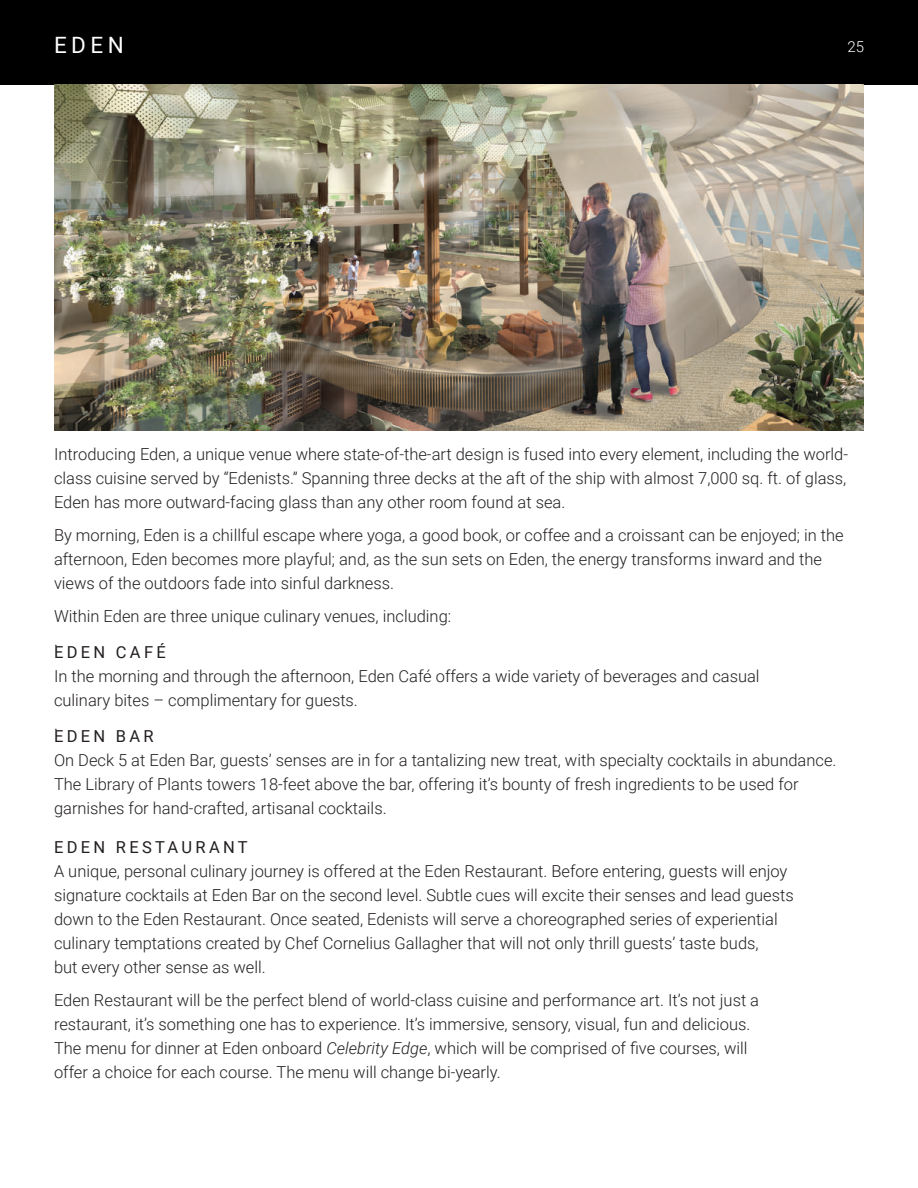
<style>
.page{position:relative;width:918px;height:1188px;background:#fff}
.page>*{position:absolute;margin:0;border:0;box-sizing:border-box;transform-origin:0 0}
.t1{font:22.5px "Roboto";color:#fff}
.t2{font:300 16.5px/24px "Roboto";color:#231f20}
.t3{font:16.5px "Roboto";letter-spacing:.2em;color:#231f20}
.t4{font:300 15px "Roboto";color:#fff}
.s1{font-style:italic}
</style>
<div class="page">
<div style="left:0;top:0;width:918px;height:84px;background:#000"></div>
<img style="left:54px;top:85px;width:810px;height:345px">
<h1 class="t1" style="left:54px;top:29px;width:71px">EDEN</h1>
<p class="t4" style="left:847px;top:36px;width:18px">25</p>
<p class="t2" style="left:54px;top:441px;width:796px;text-align:justify">Introducing Eden, a unique venue where state-of-the-art design is fused into every element, including the world&shy;class cuisine served by “Edenists.” Spanning three decks at the aft of the ship with almost 7,000 sq. ft. of glass, Eden has more outward-facing glass than any other room found at sea.</p>
<p class="t2" style="left:54px;top:522px;width:791px">By morning, Eden is a chillful escape where yoga, a good book, or coffee and a croissant can be enjoyed; in the afternoon, Eden becomes more playful; and, as the sun sets on Eden, the energy transforms inward and the views of the outdoors fade into sinful darkness.</p>
<p class="t2" style="left:54px;top:603px;width:399px">Within Eden are three unique culinary venues, including: .</p>
<p class="t3" style="left:54px;top:640px;width:113px">EDEN CAFÉ</p>
<p class="t2" style="left:54px;top:663px;width:707px">In the morning and through the afternoon, Eden Café offers a wide variety of beverages and casual culinary bites – complimentary for guests.<br>.</p>
<p class="t3" style="left:54px;top:724px;width:101px">EDEN BAR</p>
<p class="t2" style="left:54px;top:747px;width:784px">On Deck 5 at Eden Bar, guests’ senses are in for a tantalizing new treat, with specialty cocktails in abundance.<br>The Library of Plants towers 18-feet above the bar, offering it’s bounty of fresh ingredients to be used for garnishes for hand-crafted, artisanal cocktails.</p>
<p class="t3" style="left:54px;top:835px;width:195px">EDEN RESTAURANT</p>
<p class="t2" style="left:54px;top:858px;width:741px">A unique, personal culinary journey is offered at the Eden Restaurant. Before entering, guests will enjoy signature cocktails at Eden Bar on the second level. Subtle cues will excite their senses and lead guests down to the Eden Restaurant. Once seated, Edenists will serve a choreographed series of experiential culinary temptations created by Chef Cornelius Gallagher that will not only thrill guests’ taste buds,<br>but every other sense as well.</p>
<p class="t2" style="left:54px;top:987px;width:707px">Eden Restaurant will be the perfect blend of world-class cuisine and performance art. It’s not just a restaurant, it’s something one has to experience. It’s immersive, sensory, visual, fun and delicious.<br>The menu for dinner at Eden onboard <span class="s1">Celebrity Edge</span>, which will be comprised of five courses, will offer a choice for each course. The menu will change bi-yearly.</p>
</div>
